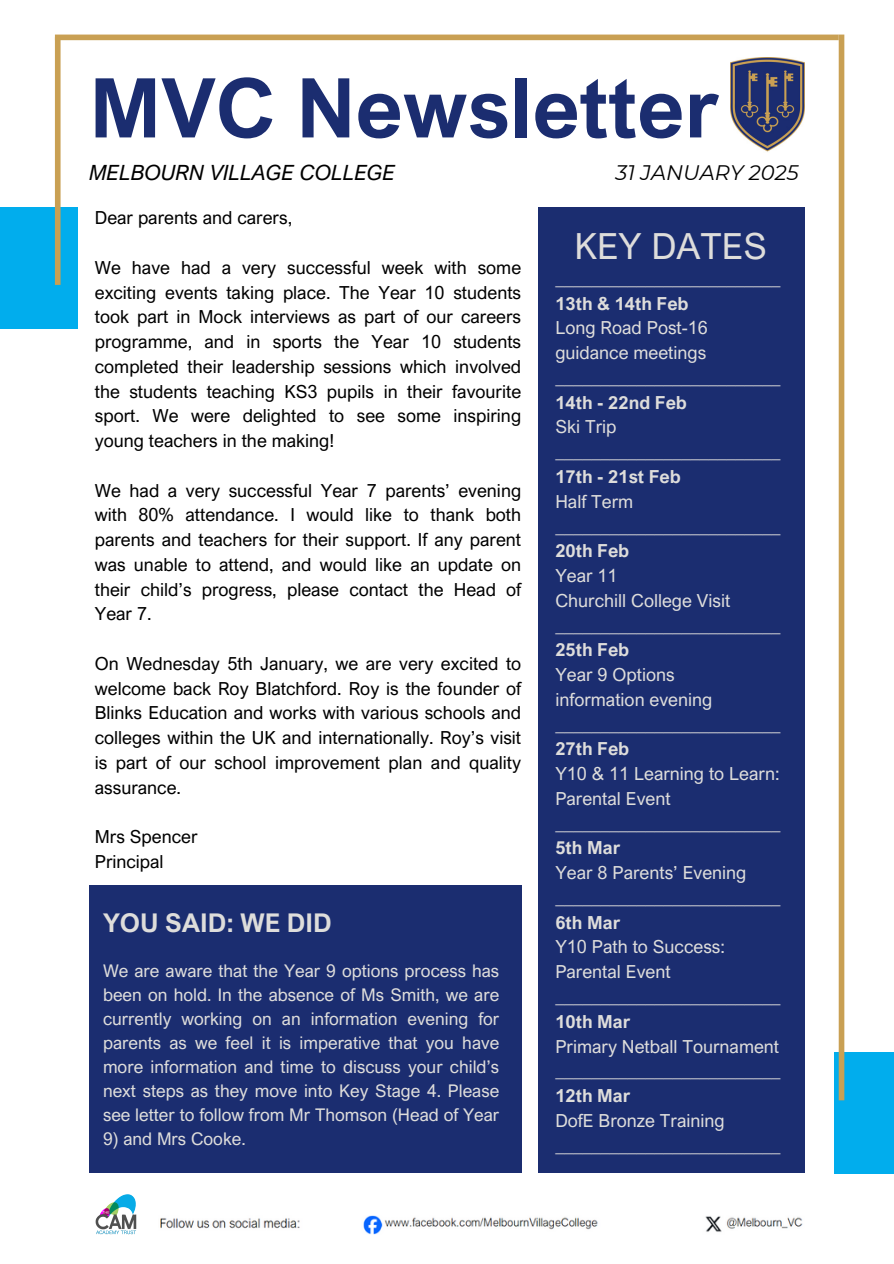
<style>
.page{position:relative;width:894px;height:1264px;background:#fff}
.page>*{position:absolute;margin:0;border:0;box-sizing:border-box;transform-origin:0 0}
.t1{font:700 82.5px "Arial Nova";color:#1b2d70}
.t2{font:36px "Arial Nova";color:#dedddb}
.t3{font:700 25.8px "Arial Nova";color:#dedddb}
.t4{font:italic 21px "Arial Nova";color:#000}
.t5{font:italic 21px "Montserrat";color:#000}
.t6{font:18px/24.8px "Arial Nova";color:#000;text-align:justify}
.t7{font:18px/24.8px "Arial Nova";color:#dedddb}
.t8{font:700 18px "Arial Nova";color:#dedddb}
.t9{font:17.4px/24px "Arial Nova";color:#dedddb;text-align:justify}
.s1{font-weight:700}
</style>
<div class="page">
<div style="left:0;top:207px;width:78px;height:121px;background:#01aded"></div>
<div style="left:538px;top:207px;width:266px;height:965px;background:#1b2d70"></div>
<div style="left:834px;top:1052px;width:59px;height:121px;background:#01aded"></div>
<div style="left:55px;top:35px;width:783px;height:5px;background:#c9a053"></div>
<div style="left:838px;top:35px;width:6px;height:1065px;background:#c9a053"></div>
<div style="left:55px;top:37px;width:6px;height:248px;background:#c9a053"></div>
<img style="left:160px;top:1215px;width:643px;height:19px">
<img style="left:730px;top:58px;width:73px;height:94px">
<img style="left:95px;top:1194px;width:42px;height:40px">
<div style="left:89px;top:885px;width:432px;height:288px;background:#1b2d70"></div>
<h4 class="t1" style="left:89px;top:56px;width:630px">MVC Newsletter</h4>
<p class="t4" style="left:89px;top:159px;width:307px">MELBOURN VILLAGE COLLEGE</p>
<p class="t5" style="left:615px;top:160px;width:184px">31 JANUARY 2025</p>
<p class="t6" style="left:95px;top:205px;width:199px">Dear parents and carers,</p>
<p class="t6" style="left:95px;top:254px;width:428px">We have had a very successful week with some exciting events taking place. The Year 10 students took part in Mock interviews as part of our careers programme, and in sports the Year 10 students completed their leadership sessions which involved the students teaching KS3 pupils in their favourite sport. We were delighted to see some inspiring young teachers in the making!</p>
<p class="t6" style="left:95px;top:477px;width:428px">We had a very successful Year 7 parents’ evening with 80% attendance. I would like to thank both parents and teachers for their support. If any parent was unable to attend, and would like an update on their child’s progress, please contact the Head of Year 7.</p>
<h1 class="t6" style="left:95px;top:650px;width:428px">On Wednesday 5th January, we are very excited to welcome back Roy Blatchford. Roy is the founder of Blinks Education and works with various schools and colleges within the UK and internationally. Roy’s visit is part of our school improvement plan and quality assurance.</h1>
<p class="t6" style="left:95px;top:824px;width:104px">Mrs Spencer</p>
<h4 class="t6" style="left:95px;top:848px;width:70px">Principal</h4>
<p class="t3" style="left:103px;top:906px;width:230px">YOU SAID: WE DID</p>
<p class="t9" style="left:103px;top:958px;width:397px">We are aware that the Year 9 options process has been on hold. In the absence of Ms Smith, we are currently working on an information evening for parents as we feel it is imperative that you have more information and time to discuss your child’s next steps as they move into Key Stage 4. Please see letter to follow from Mr Thomson (Head of Year</p>
<p class="t9" style="left:103px;top:1126px;width:144px">9) and Mrs Cooke.</p>
<p class="t2" style="left:574px;top:223px;width:194px">KEY DATES</p>
<p class="t7" style="left:555px;top:266px;width:227px">_________________________<br><span class="s1">13th &amp; 14th Feb</span></p>
<p class="t7" style="left:555px;top:315px;width:154px">Long Road Post-16</p>
<p class="t7" style="left:555px;top:340px;width:152px">guidance meetings</p>
<h2 class="t7" style="left:555px;top:365px;width:227px">_________________________<br><span class="s1">14th - 22nd Feb</span></h2>
<p class="t7" style="left:555px;top:414px;width:63px">Ski Trip</p>
<p class="t7" style="left:555px;top:439px;width:227px">_________________________<br><span class="s1">17th - 21st Feb</span></p>
<p class="t7" style="left:555px;top:488px;width:79px">Half Term</p>
<p class="t7" style="left:555px;top:513px;width:227px">_________________________</p>
<p class="t8" style="left:555px;top:539px;width:75px">20th Feb</p>
<p class="t7" style="left:555px;top:563px;width:64px">Year 11</p>
<p class="t7" style="left:555px;top:587px;width:176px">Churchill College Visit</p>
<p class="t7" style="left:555px;top:612px;width:227px">_________________________</p>
<p class="t8" style="left:555px;top:638px;width:75px">25th Feb</p>
<p class="t7" style="left:555px;top:662px;width:121px">Year 9 Options</p>
<p class="t7" style="left:555px;top:686px;width:158px">information evening</p>
<p class="t7" style="left:555px;top:711px;width:227px">_________________________</p>
<p class="t8" style="left:555px;top:737px;width:75px">27th Feb</p>
<p class="t7" style="left:555px;top:761px;width:225px">Y10 &amp; 11 Learning to Learn:<br>Parental Event</p>
<p class="t7" style="left:555px;top:810px;width:227px">_________________________</p>
<p class="t8" style="left:555px;top:836px;width:66px">5th Mar</p>
<p class="t7" style="left:555px;top:860px;width:192px">Year 8 Parents’ Evening</p>
<p class="t7" style="left:555px;top:884px;width:227px">_________________________</p>
<p class="t8" style="left:555px;top:911px;width:66px">6th Mar</p>
<p class="t7" style="left:555px;top:934px;width:171px">Y10 Path to Success:<br>Parental Event</p>
<p class="t7" style="left:555px;top:983px;width:227px">_________________________</p>
<p class="t8" style="left:555px;top:1010px;width:76px">10th Mar</p>
<p class="t7" style="left:555px;top:1033px;width:225px">Primary Netball Tournament</p>
<p class="t7" style="left:555px;top:1058px;width:227px">_________________________</p>
<p class="t8" style="left:555px;top:1084px;width:76px">12th Mar</p>
<p class="t7" style="left:555px;top:1107px;width:171px">DofE Bronze Training</p>
<p class="t7" style="left:555px;top:1132px;width:227px">_________________________</p>
</div>
